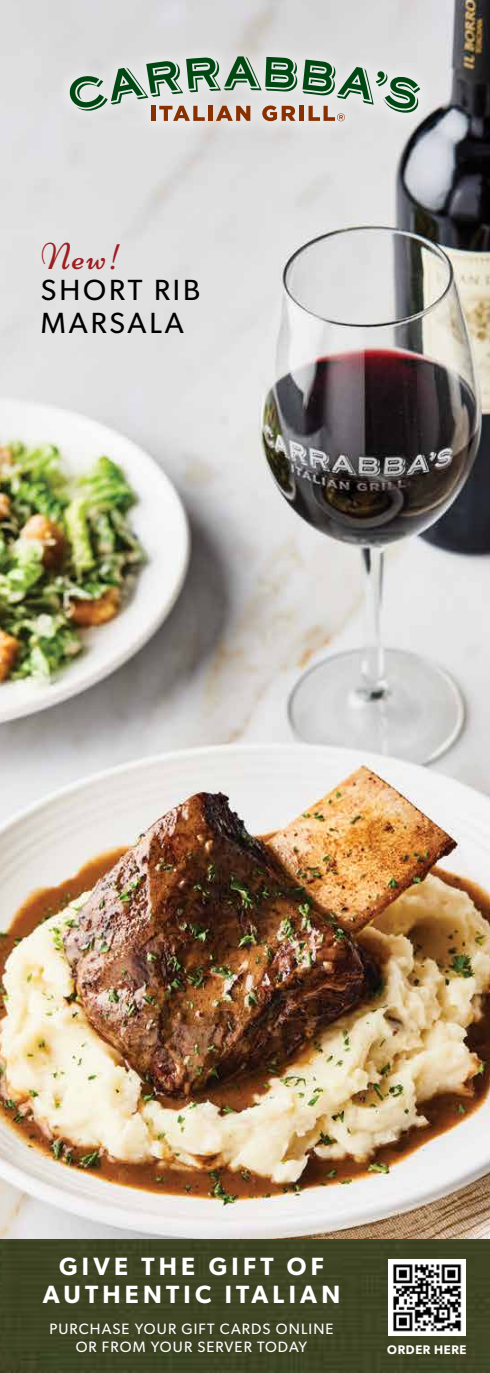
<style>
.page{position:relative;width:490px;height:1373px;background:#fff}
.page>*{position:absolute;margin:0;border:0;box-sizing:border-box;transform-origin:0 0}
.t1{font:37.5px "Niconne";color:#9e1d21}
.t2{font:29.25px/32.5px "Gibson";letter-spacing:.1em;color:#000}
.t3{font:600 25px/27.5px "Gibson";letter-spacing:.17em;color:#fff;text-align:center}
.t4{font:15px/17.5px "Gibson";letter-spacing:.075em;color:#fff;text-align:center}
.t5{font:600 12.5px "Gibson";letter-spacing:.05em;color:#fff}
</style>
<div class="page">
<img style="left:0;top:0;width:489px;height:1239px">
<div style="left:54px;top:41px;width:381px;height:96px;background:#fff;opacity:.4"></div>
<svg style="left:70px;top:56px;width:350px;height:65px"></svg>
<div style="left:0;top:1239px;width:489px;height:133px;background:#3e4424"></div>
<img style="left:388px;top:1259px;width:77px;height:76px">
<h1 class="t1" style="left:41px;top:234px;width:83px">New!</h1>
<h2 class="t2" style="left:41px;top:274px;width:161px">SHORT RIB<br>MARSALA</h2>
<h3 class="t3" style="left:43px;top:1252px;width:299px">GIVE THE GIFT OF<br>AUTHENTIC ITALIAN</h3>
<p class="t4" style="left:49px;top:1319px;width:285px">PURCHASE YOUR GIFT CARDS ONLINE<br>OR FROM YOUR SERVER TODAY</p>
<p class="t5" style="left:387px;top:1342px;width:81px">ORDER HERE</p>
</div>
